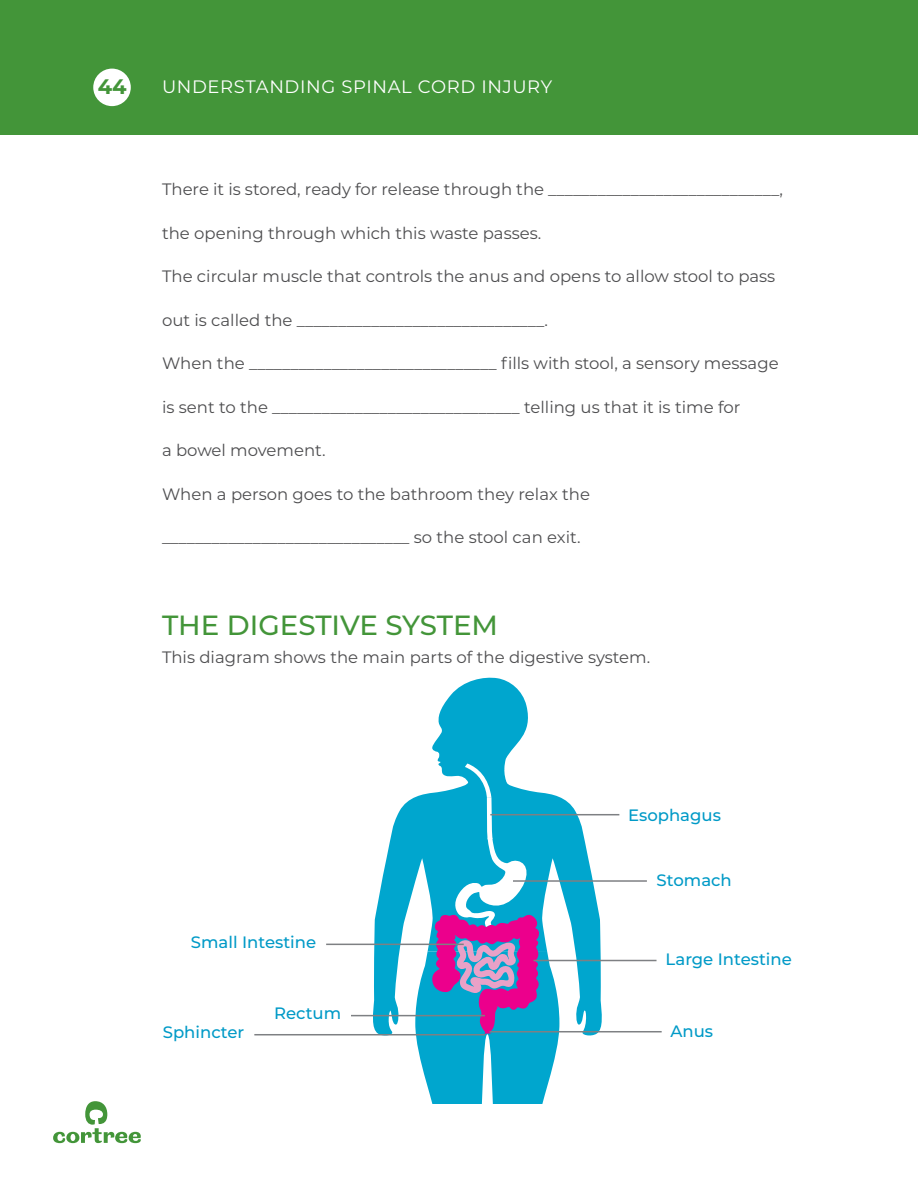
<style>
.page{position:relative;width:918px;height:1188px;background:#fff}
.page>*{position:absolute;margin:0;border:0;box-sizing:border-box;transform-origin:0 0}
.A-head{font:500 27.75px "Montserrat";color:#439539}
.t1{font:700 21px "Montserrat";color:#439539}
.t2{font:18px "Montserrat";letter-spacing:.035em;color:#fff}
.Question{font:16.5px "Montserrat";color:#4d4d4f}
.t3{font:500 16.5px "Montserrat";color:#009ac7}
.text_no_indent{font:16.5px "Montserrat";color:#4d4d4f}
</style>
<div class="page">
<div style="left:0;top:0;width:918px;height:135px;background:#439539"></div>
<div style="left:93px;top:69px;width:38px;height:37px;background:#fff;border-radius:50%"></div>
<svg style="left:53px;top:1101px;width:88px;height:42px"></svg>
<svg style="left:371px;top:805px;width:233px;height:231px;fill:#00a6ce"></svg>
<svg style="left:404px;top:678px;width:167px;height:426px"></svg>
<hr style="left:490px;top:814px;width:129px;height:1px;background:#7e8083">
<hr style="left:513px;top:880px;width:134px;height:2px;background:#7e8083">
<hr style="left:534px;top:960px;width:123px;height:1px;background:#7e8083">
<hr style="left:326px;top:944px;width:138px;height:1px;background:#7e8083">
<hr style="left:351px;top:1015px;width:134px;height:1px;background:#7e8083">
<hr style="left:254px;top:1034px;width:231px;height:1px;background:#7e8083">
<hr style="left:489px;top:1031px;width:173px;height:1px;background:#7e8083">
<p class="t1" style="left:98px;top:72px;width:30px">44</p>
<p class="t2" style="left:162px;top:74px;width:392px">UNDERSTANDING SPINAL CORD INJURY</p>
<p class="Question" style="left:162px;top:178px;width:622px">There it is stored, ready for release through the ____________________________,</p>
<p class="Question" style="left:162px;top:222px;width:381px">the opening through which this waste passes.</p>
<p class="Question" style="left:162px;top:265px;width:615px">The circular muscle that controls the anus and opens to allow stool to pass</p>
<p class="Question" style="left:162px;top:309px;width:388px">out is called the ______________________________.</p>
<p class="Question" style="left:162px;top:352px;width:618px">When the ______________________________ fills with stool, a sensory message</p>
<p class="Question" style="left:162px;top:396px;width:580px">is sent to the ______________________________ telling us that it is time for</p>
<p class="Question" style="left:162px;top:439px;width:165px">a bowel movement.</p>
<p class="Question" style="left:162px;top:483px;width:430px">When a person goes to the bathroom they relax the</p>
<p class="Question" style="left:162px;top:526px;width:420px">______________________________ so the stool can exit.</p>
<h2 class="A-head" style="left:162px;top:606px;width:338px">THE DIGESTIVE SYSTEM</h2>
<p class="text_no_indent" style="left:162px;top:646px;width:490px">This diagram shows the main parts of the digestive system.</p>
<p class="t3" style="left:628px;top:804px;width:94px">Esophagus</p>
<p class="t3" style="left:191px;top:931px;width:127px">Small Intestine</p>
<p class="t3" style="left:274px;top:1001px;width:69px">Rectum</p>
<p class="t3" style="left:657px;top:869px;width:77px">Stomach</p>
<p class="t3" style="left:666px;top:948px;width:128px">Large Intestine</p>
<p class="t3" style="left:163px;top:1021px;width:83px">Sphincter</p>
<p class="t3" style="left:670px;top:1019px;width:44px">Anus</p>
</div>
